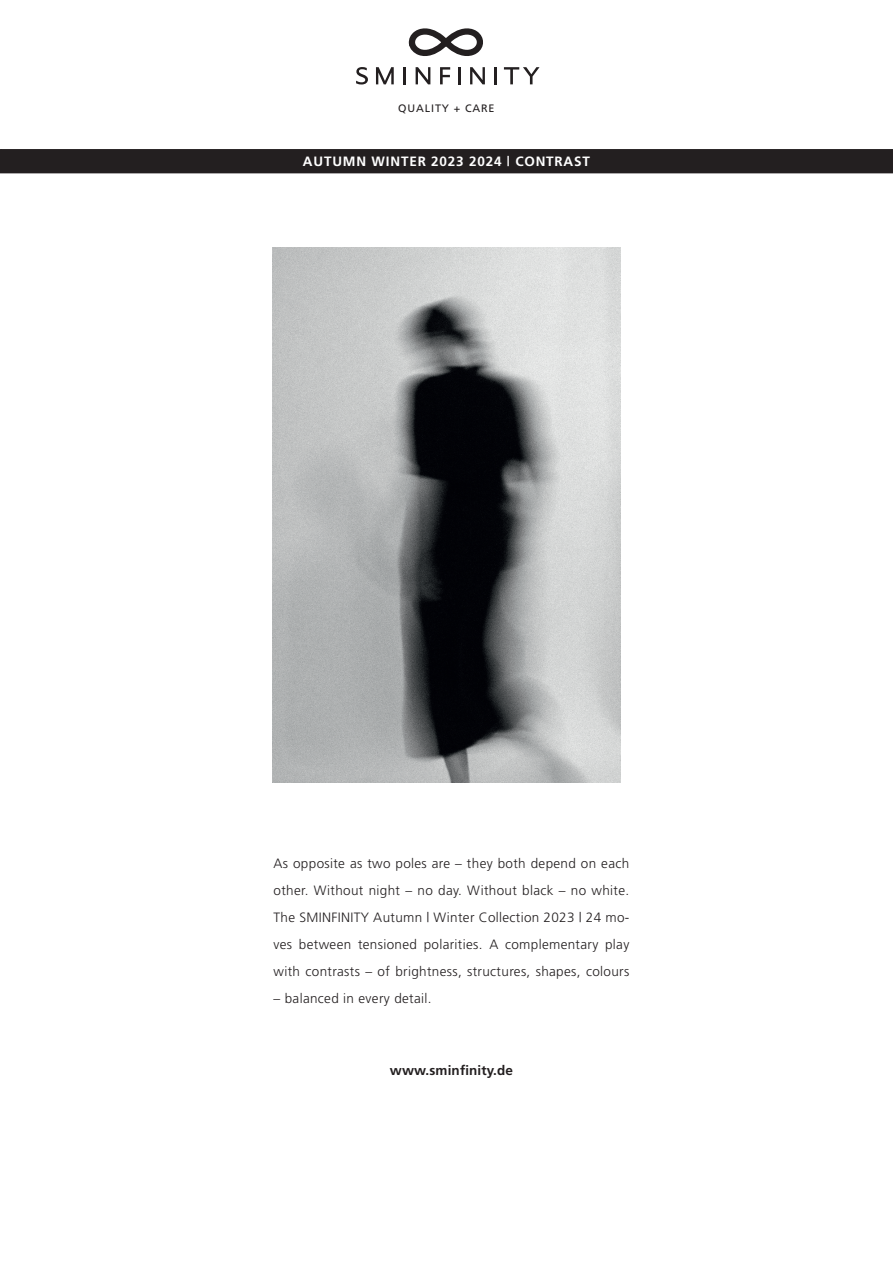
<style>
.page{position:relative;width:893px;height:1263px;background:#fff}
.page>*{position:absolute;margin:0;border:0;box-sizing:border-box;transform-origin:0 0}
.t1{font:300 13.5px/27px "Frutiger";letter-spacing:.025em;color:#231f20;text-align:justify}
.t2{font:700 13.5px "Frutiger";letter-spacing:.06em;color:#fff}
.t3{font:700 13.5px "Frutiger";letter-spacing:.01em;color:#231f20}
.t4{font:10.8px "Frutiger";letter-spacing:.08em;color:#231f20}
</style>
<div class="page">
<div style="left:1px;top:150px;width:891px;height:23px;background:#231f20"></div>
<div style="left:0;top:149px;width:893px;height:24px;border:2px solid #231f20"></div>
<svg style="left:356px;top:67px;width:12px;height:18px"></svg>
<svg style="left:376px;top:67px;width:18px;height:17px"></svg>
<hr style="left:403px;top:67px;width:3px;height:17px;background:#231f20">
<hr style="left:494px;top:67px;width:3px;height:17px;background:#231f20">
<svg style="left:504px;top:67px;width:35px;height:17px"></svg>
<svg style="left:408px;top:28px;width:77px;height:56px"></svg>
<img style="left:272px;top:247px;width:348px;height:536px">
<p class="t4" style="left:398px;top:102px;width:98px">QUALITY + CARE</p>
<p class="t2" style="left:303px;top:154px;width:289px">AUTUMN WINTER 2023 2024 | CONTRAST</p>
<p class="t1" style="left:274px;top:850px;width:357px">As opposite as two poles are – they both depend on each other. Without night – no day. Without black – no white.<br>The SMINFINITY Autumn | Winter Collection 2023 | 24 mo&shy;ves between tensioned polarities. A complementary play with contrasts – of brightness, structures, shapes, colours</p>
<p class="t1" style="left:274px;top:985px;width:160px">– balanced in every detail.</p>
<p class="t3" style="left:390px;top:1062px;width:125px">www.sminfinity.de</p>
</div>
